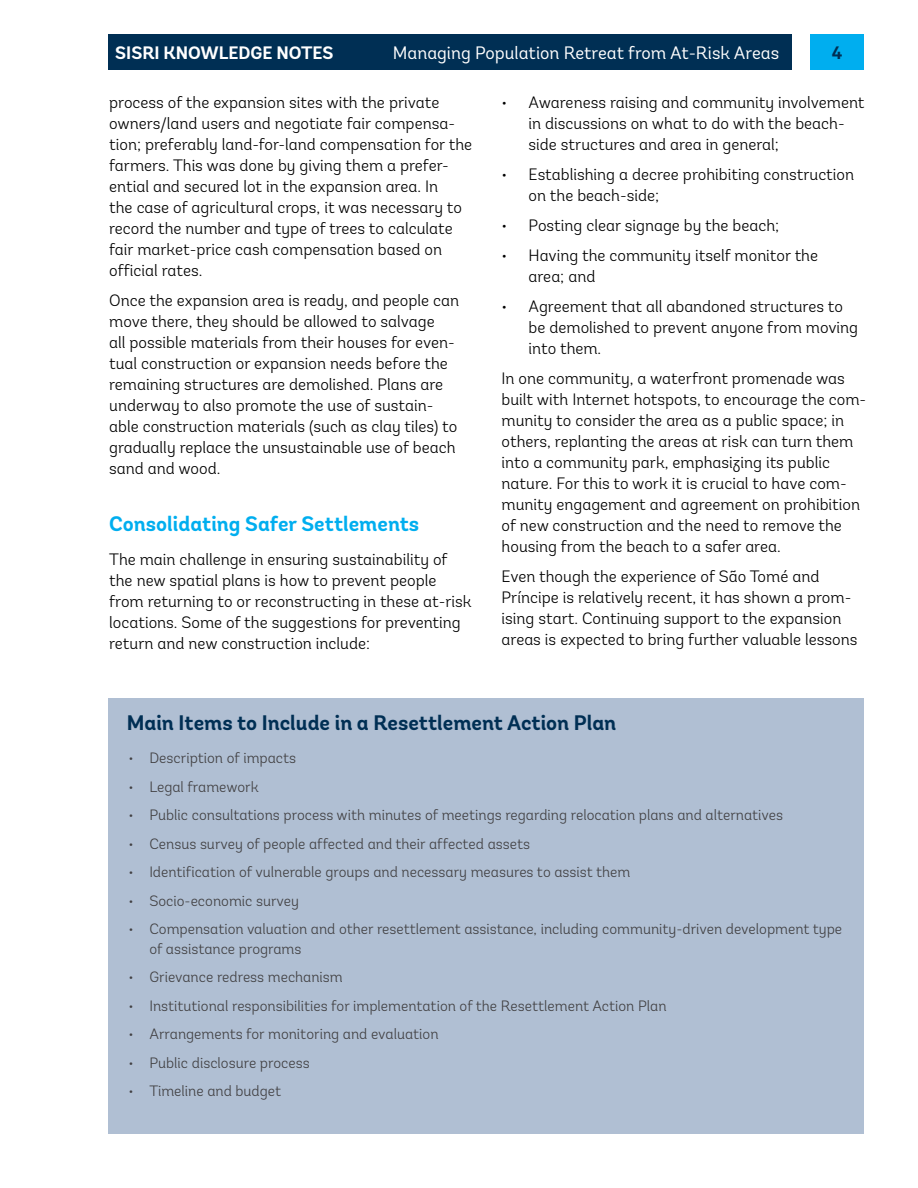
<style>
.page{position:relative;width:918px;height:1188px;background:#fff}
.page>*{position:absolute;margin:0;border:0;box-sizing:border-box;transform-origin:0 0}
.t1{font:700 21px "Andes";color:#002f54}
.t2{font:700 21px "Andes";color:#00aeef}
.t3{font:18px "Andes";color:#fff}
.t4{font:700 18px "Andes";color:#fff}
.t5{font:700 18px "Andes";color:#002f54}
.t6{font:300 16.5px/21px "Andes";color:#000}
.t7{font:300 15px/19.5px "Andes";color:#414042}
</style>
<div class="page">
<div style="left:108px;top:34px;width:684px;height:36px;background:#002f54"></div>
<div style="left:810px;top:34px;width:54px;height:36px;background:#00aeef"></div>
<div style="left:108px;top:698px;width:756px;height:436px;background:#b0bfd3"></div>
<p class="t4" style="left:115px;top:41px;width:218px">SISRI Knowledge Notes</p>
<p class="t3" style="left:393px;top:41px;width:388px">Managing Population Retreat from At-Risk Areas</p>
<p class="t5" style="left:832px;top:42px;width:12px">4</p>
<p class="t6" style="left:109px;top:92px;width:365px">process of the expansion sites with the private owners/land users and negotiate fair compensa&shy;tion; preferably land-for-land compensation for the farmers. This was done by giving them a prefer&shy;ential and secured lot in the expansion area. In<br>the case of agricultural crops, it was necessary to record the number and type of trees to calculate fair market-price cash compensation based on official rates.</p>
<p class="t6" style="left:109px;top:290px;width:351px">Once the expansion area is ready, and people can move there, they should be allowed to salvage<br>all possible materials from their houses for even&shy;tual construction or expansion needs before the remaining structures are demolished. Plans are underway to also promote the use of sustain&shy;able construction materials (such as clay tiles) to gradually replace the unsustainable use of beach sand and wood.</p>
<p class="t6" style="left:529px;top:92px;width:337px;text-indent:-27px">• Awareness raising and community involvement in discussions on what to do with the beach&shy;side structures and area in general;</p>
<p class="t6" style="left:529px;top:164px;width:327px;text-indent:-27px">• Establishing a decree prohibiting construction on the beach-side;</p>
<p class="t6" style="left:502px;top:215px;width:279px">• Posting clear signage by the beach;</p>
<p class="t6" style="left:529px;top:245px;width:291px;text-indent:-27px">• Having the community itself monitor the area; and</p>
<p class="t6" style="left:529px;top:296px;width:331px;text-indent:-27px">• Agreement that all abandoned structures to be demolished to prevent anyone from moving into them.</p>
<p class="t6" style="left:502px;top:368px;width:366px">In one community, a waterfront promenade was built with Internet hotspots, to encourage the com&shy;munity to consider the area as a public space; in others, replanting the areas at risk can turn them into a community park, emphasizing its public nature. For this to work it is crucial to have com&shy;munity engagement and agreement on prohibition of new construction and the need to remove the housing from the beach to a safer area.</p>
<p class="t6" style="left:502px;top:566px;width:357px">Even though the experience of São Tomé and Príncipe is relatively recent, it has shown a prom&shy;ising start. Continuing support to the expansion areas is expected to bring further valuable lessons</p>
<p class="t2" style="left:109px;top:510px;width:312px">Consolidating Safer Settlements</p>
<p class="t6" style="left:109px;top:549px;width:364px">The main challenge in ensuring sustainability of the new spatial plans is how to prevent people from returning to or reconstructing in these at-risk locations. Some of the suggestions for preventing return and new construction include:</p>
<p class="t1" style="left:127px;top:710px;width:491px">Main Items to Include in a Resettlement Action Plan</p>
<p class="t7" style="left:128px;top:748px;width:169px">• Description of impacts</p>
<p class="t7" style="left:128px;top:777px;width:132px">• Legal framework</p>
<p class="t7" style="left:128px;top:805px;width:656px">• Public consultations process with minutes of meetings regarding relocation plans and alternatives</p>
<p class="t7" style="left:128px;top:834px;width:403px">• Census survey of people affected and their affected assets</p>
<p class="t7" style="left:128px;top:862px;width:504px">• Identification of vulnerable groups and necessary measures to assist them</p>
<p class="t7" style="left:128px;top:891px;width:172px">• Socio-economic survey</p>
<p class="t7" style="left:149px;top:919px;width:694px;text-indent:-21px">• Compensation valuation and other resettlement assistance, including community-driven development type of assistance programs</p>
<p class="t7" style="left:128px;top:967px;width:216px">• Grievance redress mechanism</p>
<p class="t7" style="left:128px;top:996px;width:540px">• Institutional responsibilities for implementation of the Resettlement Action Plan</p>
<p class="t7" style="left:128px;top:1024px;width:312px">• Arrangements for monitoring and evaluation</p>
<p class="t7" style="left:128px;top:1053px;width:183px">• Public disclosure process</p>
<p class="t7" style="left:128px;top:1081px;width:154px">• Timeline and budget</p>
</div>
